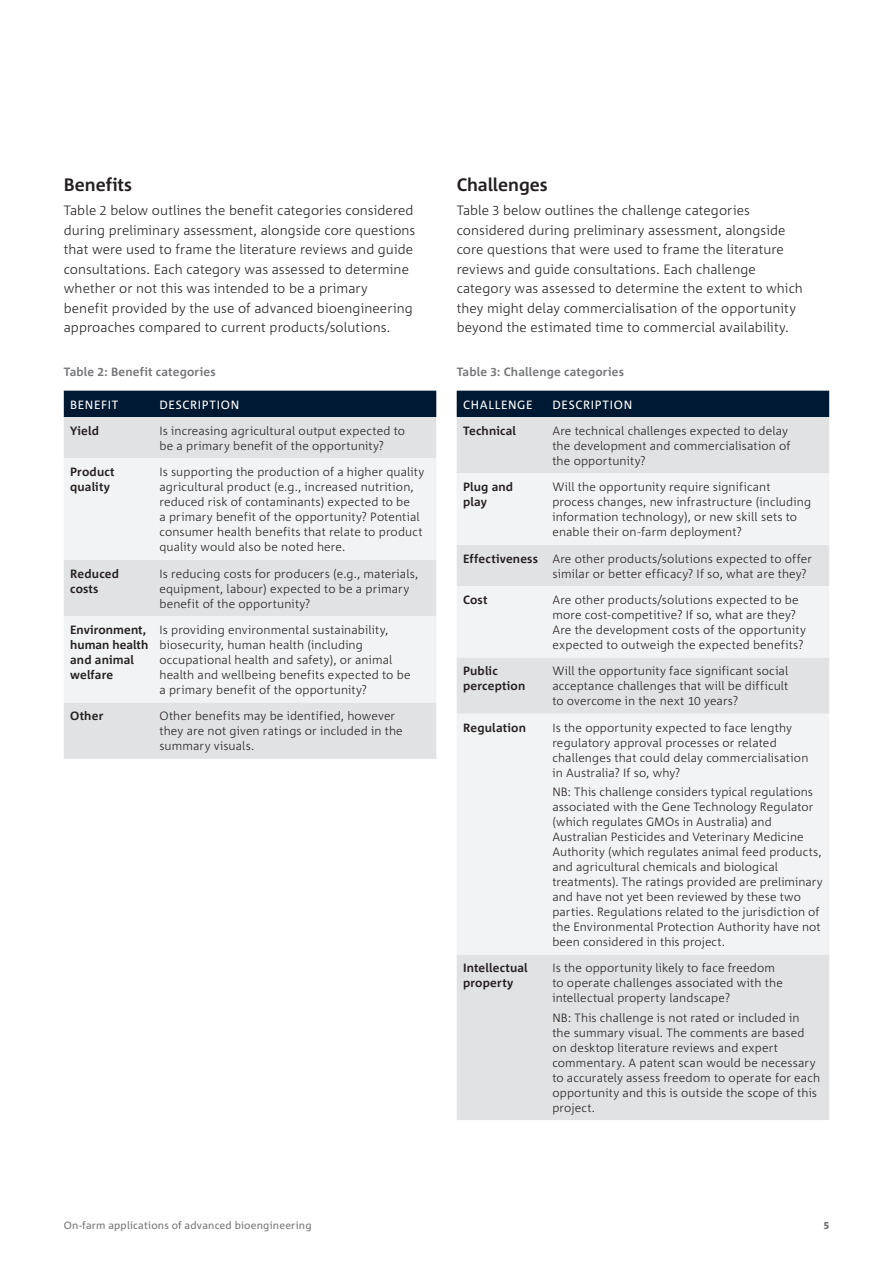
<style>
.page{position:relative;width:893px;height:1263px;background:#fff}
.page>*{position:absolute;margin:0;border:0;box-sizing:border-box;transform-origin:0 0}
.H3_Subhead{font:700 18px "Corpid C1";color:#231f20}
.Body_Copy{font:300 13.5px/19.5px "Corpid C1";letter-spacing:.005em;color:#231f20}
.Table_text_-_light{font:300 12px/15px "Corpid C1";letter-spacing:.01em;color:#231f20}
.Table_text_-_light-2{font:700 12px/15px "Corpid C1";letter-spacing:.015em;color:#231f20}
.Caption_table{font:700 12px "Corpid C1";letter-spacing:.015em;color:#757679}
.Table_header_row_-_L{font:12px "Corpid C1";letter-spacing:.055em;color:#fff}
.t1{font:10.5px "Corpid C1";letter-spacing:.02em;color:#757679}
.t2{font:800 10.5px "Corpid C1";color:#757679}
</style>
<div class="page">
<div style="left:64px;top:391px;width:372px;height:26px;background:#001932"></div>
<div style="left:64px;top:417px;width:372px;height:342px;background:#e1e2e4"></div>
<svg style="left:64px;top:458px;width:372px;height:244px;fill:#f2f3f4"></svg>
<div style="left:457px;top:391px;width:372px;height:26px;background:#001932"></div>
<div style="left:457px;top:417px;width:372px;height:703px;background:#e1e2e4"></div>
<svg style="left:457px;top:473px;width:372px;height:481px;fill:#f2f3f4"></svg>
<h3 class="H3_Subhead" style="left:64px;top:174px;width:70px">Benefits</h3>
<p class="Body_Copy" style="left:64px;top:200px;width:353px">Table 2 below outlines the benefit categories considered during preliminary assessment, alongside core questions that were used to frame the literature reviews and guide consultations. Each category was assessed to determine whether or not this was intended to be a primary benefit provided by the use of advanced bioengineering approaches compared to current products/solutions.</p>
<p class="Caption_table" style="left:64px;top:364px;width:153px">Table 2: Benefit categories</p>
<p class="Table_header_row_-_L" style="left:70px;top:397px;width:50px">BENEFIT</p>
<p class="Table_header_row_-_L" style="left:159px;top:397px;width:81px">DESCRIPTION</p>
<p class="Table_text_-_light-2" style="left:70px;top:423px;width:30px">Yield</p>
<p class="Table_text_-_light" style="left:159px;top:423px;width:247px">Is increasing agricultural output expected to be a primary benefit of the opportunity?</p>
<p class="Table_text_-_light-2" style="left:70px;top:464px;width:46px">Product quality</p>
<p class="Table_text_-_light" style="left:159px;top:464px;width:266px">Is supporting the production of a higher quality agricultural product (e.g., increased nutrition, reduced risk of contaminants) expected to be<br>a primary benefit of the opportunity? Potential consumer health benefits that relate to product quality would also be noted here.</p>
<p class="Table_text_-_light-2" style="left:70px;top:565px;width:50px">Reduced costs</p>
<p class="Table_text_-_light" style="left:159px;top:565px;width:261px">Is reducing costs for producers (e.g., materials, equipment, labour) expected to be a primary benefit of the opportunity?</p>
<p class="Table_text_-_light-2" style="left:70px;top:622px;width:80px">Environment, human health and animal welfare</p>
<p class="Table_text_-_light" style="left:159px;top:622px;width:253px">Is providing environmental sustainability, biosecurity, human health (including occupational health and safety), or animal health and wellbeing benefits expected to be a primary benefit of the opportunity?</p>
<p class="Table_text_-_light-2" style="left:70px;top:708px;width:35px">Other</p>
<p class="Table_text_-_light" style="left:159px;top:708px;width:245px">Other benefits may be identified, however they are not given ratings or included in the summary visuals.</p>
<h3 class="H3_Subhead" style="left:457px;top:174px;width:93px">Challenges</h3>
<p class="Body_Copy" style="left:457px;top:200px;width:348px">Table 3 below outlines the challenge categories considered during preliminary assessment, alongside core questions that were used to frame the literature reviews and guide consultations. Each challenge category was assessed to determine the extent to which they might delay commercialisation of the opportunity beyond the estimated time to commercial availability.</p>
<p class="Caption_table" style="left:457px;top:364px;width:169px">Table 3: Challenge categories</p>
<p class="Table_header_row_-_L" style="left:463px;top:397px;width:71px">CHALLENGE</p>
<p class="Table_header_row_-_L" style="left:552px;top:397px;width:81px">DESCRIPTION</p>
<p class="Table_text_-_light-2" style="left:463px;top:423px;width:54px">Technical</p>
<p class="Table_text_-_light" style="left:552px;top:423px;width:240px">Are technical challenges expected to delay the development and commercialisation of the opportunity?</p>
<p class="Table_text_-_light-2" style="left:463px;top:479px;width:52px">Plug and play</p>
<p class="Table_text_-_light" style="left:552px;top:479px;width:260px">Will the opportunity require significant process changes, new infrastructure (including information technology), or new skill sets to enable their on-farm deployment?</p>
<p class="Table_text_-_light-2" style="left:463px;top:550px;width:76px">Effectiveness</p>
<p class="Table_text_-_light" style="left:552px;top:550px;width:261px">Are other products/solutions expected to offer similar or better efficacy? If so, what are they?</p>
<p class="Table_text_-_light-2" style="left:463px;top:592px;width:26px">Cost</p>
<p class="Table_text_-_light" style="left:552px;top:592px;width:255px">Are other products/solutions expected to be more cost-competitive? If so, what are they?<br>Are the development costs of the opportunity expected to outweigh the expected benefits?</p>
<p class="Table_text_-_light-2" style="left:463px;top:663px;width:64px">Public perception</p>
<p class="Table_text_-_light" style="left:552px;top:663px;width:237px;text-align:justify">Will the opportunity face significant social acceptance challenges that will be difficult to overcome in the next 10 years?</p>
<p class="Table_text_-_light-2" style="left:463px;top:720px;width:64px">Regulation</p>
<p class="Table_text_-_light" style="left:552px;top:720px;width:258px">Is the opportunity expected to face lengthy regulatory approval processes or related challenges that could delay commercialisation in Australia? If so, why?</p>
<p class="Table_text_-_light" style="left:552px;top:784px;width:272px">NB: This challenge considers typical regulations associated with the Gene Technology Regulator (which regulates GMOs in Australia) and Australian Pesticides and Veterinary Medicine Authority (which regulates animal feed products, and agricultural chemicals and biological treatments). The ratings provided are preliminary and have not yet been reviewed by these two parties. Regulations related to the jurisdiction of the Environmental Protection Authority have not been considered in this project.</p>
<p class="Table_text_-_light-2" style="left:463px;top:960px;width:66px">Intellectual property</p>
<p class="Table_text_-_light" style="left:552px;top:960px;width:232px">Is the opportunity likely to face freedom to operate challenges associated with the intellectual property landscape?</p>
<p class="Table_text_-_light" style="left:552px;top:1009px;width:269px">NB: This challenge is not rated or included in the summary visual. The comments are based on desktop literature reviews and expert commentary. A patent scan would be necessary to accurately assess freedom to operate for each opportunity and this is outside the scope of this project.</p>
<p class="t1" style="left:64px;top:1218px;width:249px">On-farm applications of advanced bioengineering</p>
<p class="t2" style="left:824px;top:1218px;width:7px">5</p>
</div>
